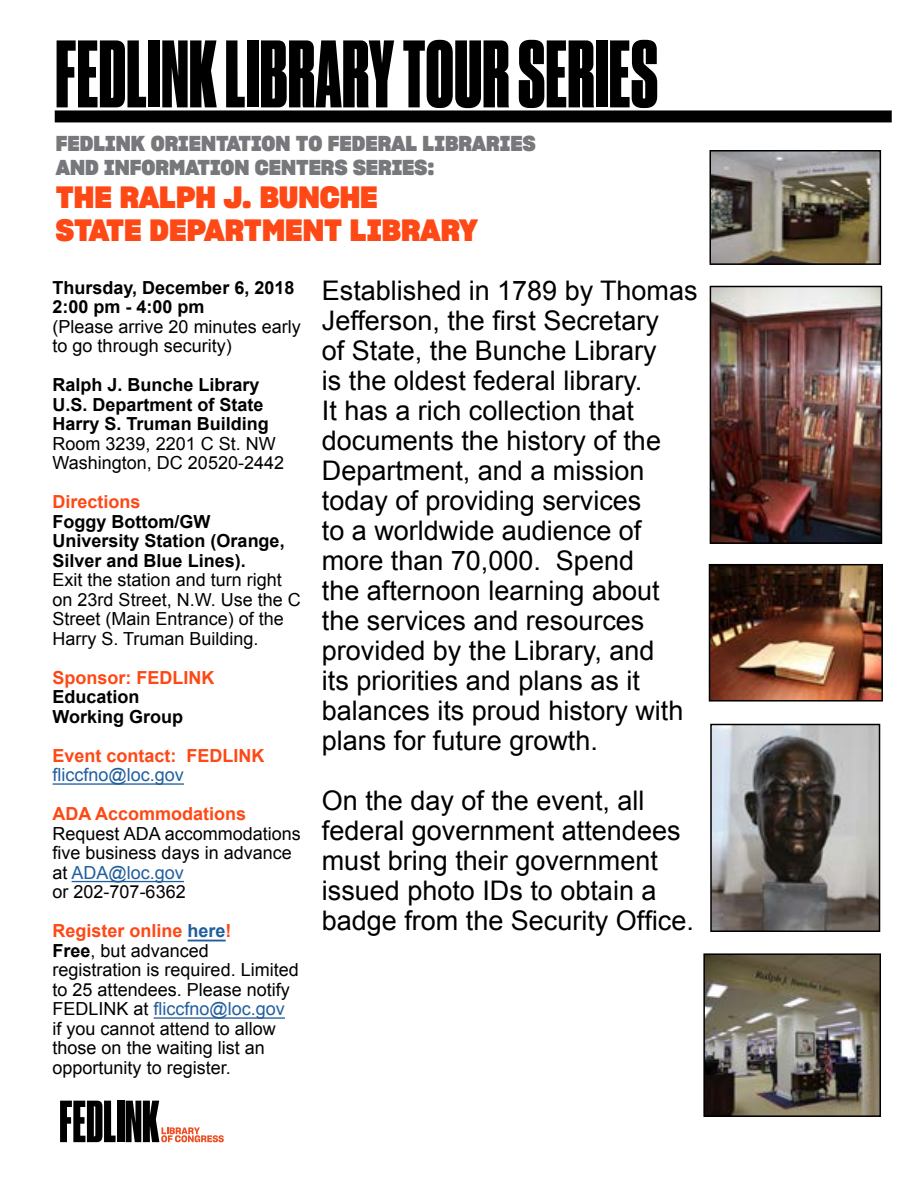
<style>
.page{position:relative;width:918px;height:1188px;background:#fff}
.page>*{position:absolute;margin:0;border:0;box-sizing:border-box;transform-origin:0 0}
.t1{font:90px "Druk Cond Super";letter-spacing:.01em;color:#000}
.t2{font:55.8px "Druk Cond Super";letter-spacing:.01em;color:#000}
.madetails{font:30px/33px "Sharp Grotesk Bold 20";color:#fe4815}
.madetails-2{font:27px/30px "Arial";color:#000}
.madetails-3{font:21px/24px "Sharp Grotesk Bold 20";color:#77787b}
.madetails-4{font:18px/19.5px "Arial";color:#000}
.madetails-5{font:700 18px/19.5px "Arial";color:#000}
.madetails-6{font:700 18px/19.5px "Arial";color:#fe4815}
.s1{font-weight:700}
.s2{font-weight:400}
.s3{font-weight:700;color:#fe4815}
.s4{color:#fe4815}
.s5{font-weight:400;color:#215e9e}
.s6{color:#215e9e}
.s7{font-weight:700;color:#215e9e}
</style>
<div class="page">
<div style="left:55px;top:110px;width:837px;height:12px;background:#000"></div>
<svg style="left:161px;top:1127px;width:63px;height:15px"></svg>
<img style="left:712px;top:153px;width:166px;height:109px">
<div style="left:709px;top:150px;width:172px;height:115px;border:2px solid #000"></div>
<img style="left:713px;top:289px;width:166px;height:252px">
<div style="left:710px;top:286px;width:172px;height:258px;border:2px solid #000"></div>
<img style="left:712px;top:567px;width:168px;height:132px">
<div style="left:709px;top:564px;width:174px;height:138px;border:2px solid #000"></div>
<img style="left:713px;top:727px;width:164px;height:202px">
<div style="left:710px;top:724px;width:170px;height:208px;border:2px solid #000"></div>
<img style="left:706px;top:956px;width:172px;height:158px">
<div style="left:703px;top:953px;width:178px;height:164px;border:2px solid #000"></div>
<hr style="left:53px;top:783px;width:131px;height:2px;background:#215e9e">
<hr style="left:72px;top:881px;width:112px;height:1px;background:#215e9e">
<hr style="left:188px;top:940px;width:38px;height:1px;background:#215e9e">
<hr style="left:154px;top:1017px;width:131px;height:2px;background:#215e9e">
<p class="t1" style="left:56px;top:19px;width:604px">FEDLINK LIBRARY TOUR SERIES</p>
<p class="madetails-3" style="left:56px;top:132px;width:481px">FEDLINK ORIENTATION TO FEDERAL LIBRARIES<br>AND INFORMATION CENTERS SERIES:</p>
<p class="madetails" style="left:56px;top:181px;width:424px">THE RALPH J. BUNCHE<br>STATE DEPARTMENT LIBRARY</p>
<p class="madetails-4" style="left:53px;top:278px;width:250px"><span class="s1">Thursday, December 6, 2018<br>2:00 pm - 4:00 pm<br></span>(Please arrive 20 minutes early to go through security)</p>
<p class="madetails-5" style="left:53px;top:376px;width:233px">Ralph J. Bunche Library<br>U.S. Department of State<br>Harry S. Truman Building<br><span class="s2">Room 3239, 2201 C St. NW<br>Washington, DC 20520-2442</span></p>
<p class="madetails-4" style="left:53px;top:492px;width:250px"><span class="s3">Directions<br></span><span class="s1">Foggy Bottom/GW<br>University Station (Orange,<br>Silver and Blue Lines).<br></span>Exit the station and turn right on 23rd Street, N.W. Use the C<br>Street (Main Entrance) of the<br>Harry S. Truman Building.</p>
<p class="madetails-5" style="left:53px;top:668px;width:163px"><span class="s4">Sponsor: FEDLINK<br></span>Education<br>Working Group</p>
<p class="madetails-6" style="left:53px;top:746px;width:214px">Event contact: FEDLINK <span class="s5">fliccfno@loc.gov</span></p>
<p class="madetails-4" style="left:53px;top:804px;width:250px"><span class="s3">ADA Accommodations<br></span>Request ADA accommodations five business days in advance at <span class="s6">ADA@loc.gov<br></span>or 202-707-6362</p>
<p class="madetails-4" style="left:53px;top:921px;width:248px"><span class="s3">Register online</span> <span class="s7">here</span><span class="s3">!<br></span><span class="s1">Free</span>, but advanced registration is required. Limited to 25 attendees. Please notify<br>FEDLINK at <span class="s6">fliccfno@loc.gov<br></span>if you cannot attend to allow those on the waiting list an opportunity to register.</p>
<p class="t2" style="left:60px;top:1087px;width:101px">FEDLINK</p>
<p class="madetails-2" style="left:322px;top:276px;width:377px">Established in 1789 by Thomas<br>Jefferson, the first Secretary<br>of State, the Bunche Library<br>is the oldest federal library.<br>It has a rich collection that documents the history of the<br>Department, and a mission today of providing services<br>to a worldwide audience of more than 70,000. Spend<br>the afternoon learning about the services and resources provided by the Library, and<br>its priorities and plans as it balances its proud history with plans for future growth.</p>
<p class="madetails-2" style="left:322px;top:786px;width:374px">On the day of the event, all federal government attendees must bring their government issued photo IDs to obtain a badge from the Security Office.</p>
</div>
